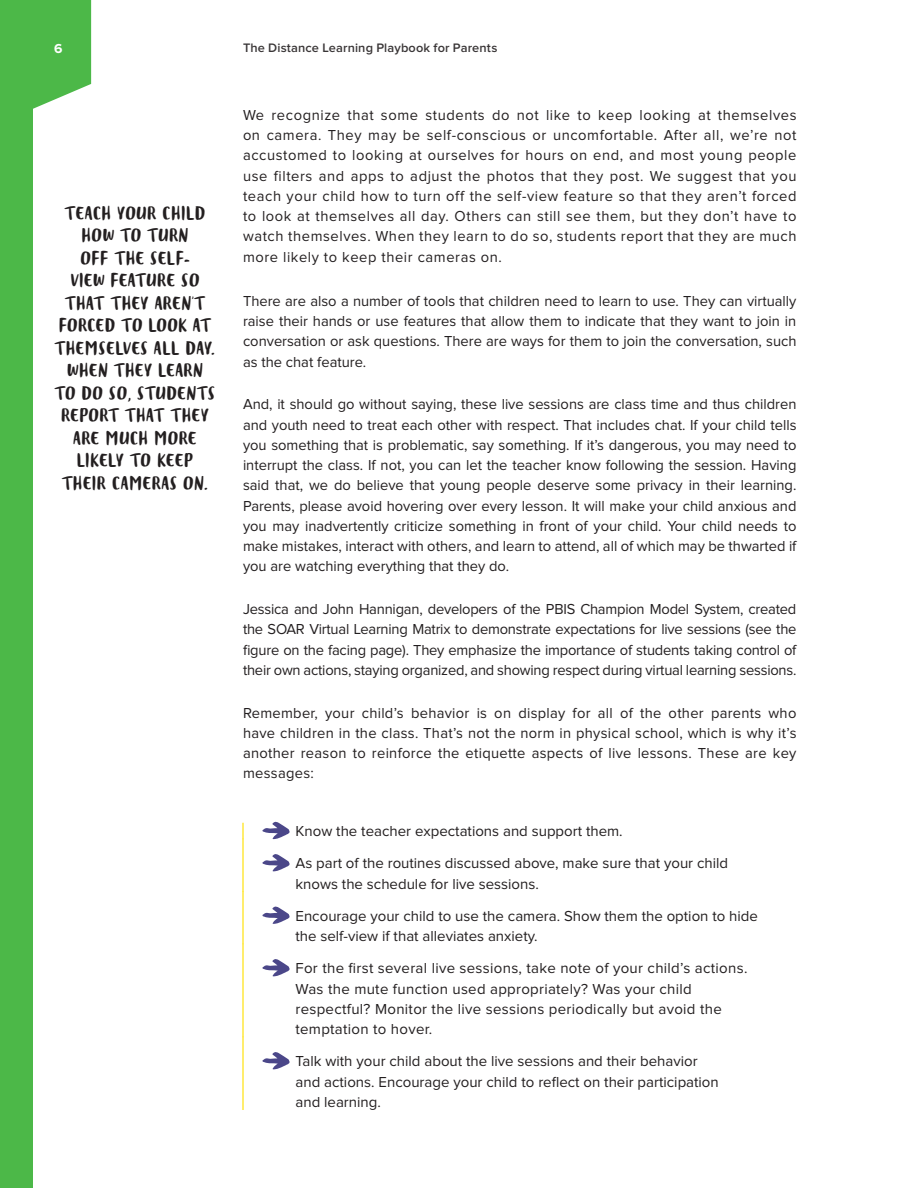
<style>
.page{position:relative;width:918px;height:1188px;background:#fff}
.page>*{position:absolute;margin:0;border:0;box-sizing:border-box;transform-origin:0 0}
.TEXT{font:15px/20.2px "Proxima Nova";color:#231f20;text-align:justify}
.BL{font:15px/20.2px "Proxima Nova";color:#231f20}
.BL-2{font:15px/20.2px "Proxima Nova";letter-spacing:.02em;color:#231f20}
.pull_quote{font:15px/22.5px "Blog Script";letter-spacing:.02em;color:#231f20;text-align:center}
.BL_F{font:15px "Proxima Nova";color:#231f20}
.t1{font:700 13.5px "Proxima Nova";color:#fff}
.t2{font:600 12.75px "Proxima Nova";letter-spacing:.01em;color:#231f20}
</style>
<div class="page">
<svg style="left:32px;top:0;width:59px;height:109px;background:#60c05c"></svg>
<div style="left:0;top:0;width:32px;height:1188px;background:#4cb848"></div>
<svg style="left:242px;top:823px;width:2px;height:15px"></svg>
<hr style="left:242px;top:838px;width:2px;height:54px;background:#ffe83e">
<hr style="left:242px;top:891px;width:2px;height:53px;background:#ffe83e">
<hr style="left:242px;top:943px;width:2px;height:94px;background:#ffe83e">
<hr style="left:242px;top:1036px;width:2px;height:74px;background:#ffe83e">
<svg style="left:262px;top:821px;width:28px;height:18px"></svg>
<svg style="left:262px;top:854px;width:28px;height:17px"></svg>
<svg style="left:262px;top:906px;width:28px;height:18px"></svg>
<svg style="left:262px;top:959px;width:28px;height:17px"></svg>
<svg style="left:262px;top:1052px;width:28px;height:17px"></svg>
<p class="t1" style="left:54px;top:43px;width:10px">6</p>
<p class="t2" style="left:243px;top:42px;width:256px">The Distance Learning Playbook for Parents</p>
<p class="pull_quote" style="left:54px;top:203px;width:163px">TEACH YOUR CHILD<br>HOW TO TURN<br>OFF THE SELF-<br>VIEW FEATURE SO<br>THAT THEY AREN’T<br>FORCED TO LOOK AT<br>THEMSELVES ALL DAY.<br>WHEN THEY LEARN<br>TO DO SO, STUDENTS<br>REPORT THAT THEY<br>ARE MUCH MORE<br>LIKELY TO KEEP<br>THEIR CAMERAS ON.</p>
<p class="TEXT" style="left:243px;top:105px;width:555px">We recognize that some students do not like to keep looking at themselves on camera. They may be self-conscious or uncomfortable. After all, we’re not accustomed to looking at ourselves for hours on end, and most young people use filters and apps to adjust the photos that they post. We suggest that you teach your child how to turn off the self-view feature so that they aren’t forced to look at themselves all day. Others can still see them, but they don’t have to watch themselves. When they learn to do so, students report that they are much more likely to keep their cameras on.</p>
<p class="TEXT" style="left:243px;top:291px;width:555px">There are also a number of tools that children need to learn to use. They can virtually raise their hands or use features that allow them to indicate that they want to join in conversation or ask questions. There are ways for them to join the conversation, such as the chat feature.</p>
<p class="TEXT" style="left:243px;top:395px;width:555px">And, it should go without saying, these live sessions are class time and thus children and youth need to treat each other with respect. That includes chat. If your child tells you something that is problematic, say something. If it’s dangerous, you may need to interrupt the class. If not, you can let the teacher know following the session. Having said that, we do believe that young people deserve some privacy in their learning.<br>Parents, please avoid hovering over every lesson. It will make your child anxious and you may inadvertently criticize something in front of your child. Your child needs to make mistakes, interact with others, and learn to attend, all of which may be thwarted if you are watching everything that they do.</p>
<p class="TEXT" style="left:243px;top:600px;width:555px">Jessica and John Hannigan, developers of the PBIS Champion Model System, created the SOAR Virtual Learning Matrix to demonstrate expectations for live sessions (see the figure on the facing page). They emphasize the importance of students taking control of their own actions, staying organized, and showing respect during virtual learning sessions.</p>
<p class="TEXT" style="left:243px;top:703px;width:555px">Remember, your child’s behavior is on display for all of the other parents who have children in the class. That’s not the norm in physical school, which is why it’s another reason to reinforce the etiquette aspects of live lessons. These are key messages:</p>
<p class="BL_F" style="left:295px;top:824px;width:329px">Know the teacher expectations and support them.</p>
<p class="BL" style="left:295px;top:854px;width:434px">As part of the routines discussed above, make sure that your child knows the schedule for live sessions.</p>
<p class="BL" style="left:295px;top:906px;width:464px">Encourage your child to use the camera. Show them the option to hide the self-view if that alleviates anxiety.</p>
<p class="BL-2" style="left:295px;top:959px;width:454px">For the first several live sessions, take note of your child’s actions.<br>Was the mute function used appropriately? Was your child respectful? Monitor the live sessions periodically but avoid the temptation to hover.</p>
<p class="BL" style="left:295px;top:1052px;width:425px">Talk with your child about the live sessions and their behavior and actions. Encourage your child to reflect on their participation and learning.</p>
</div>
